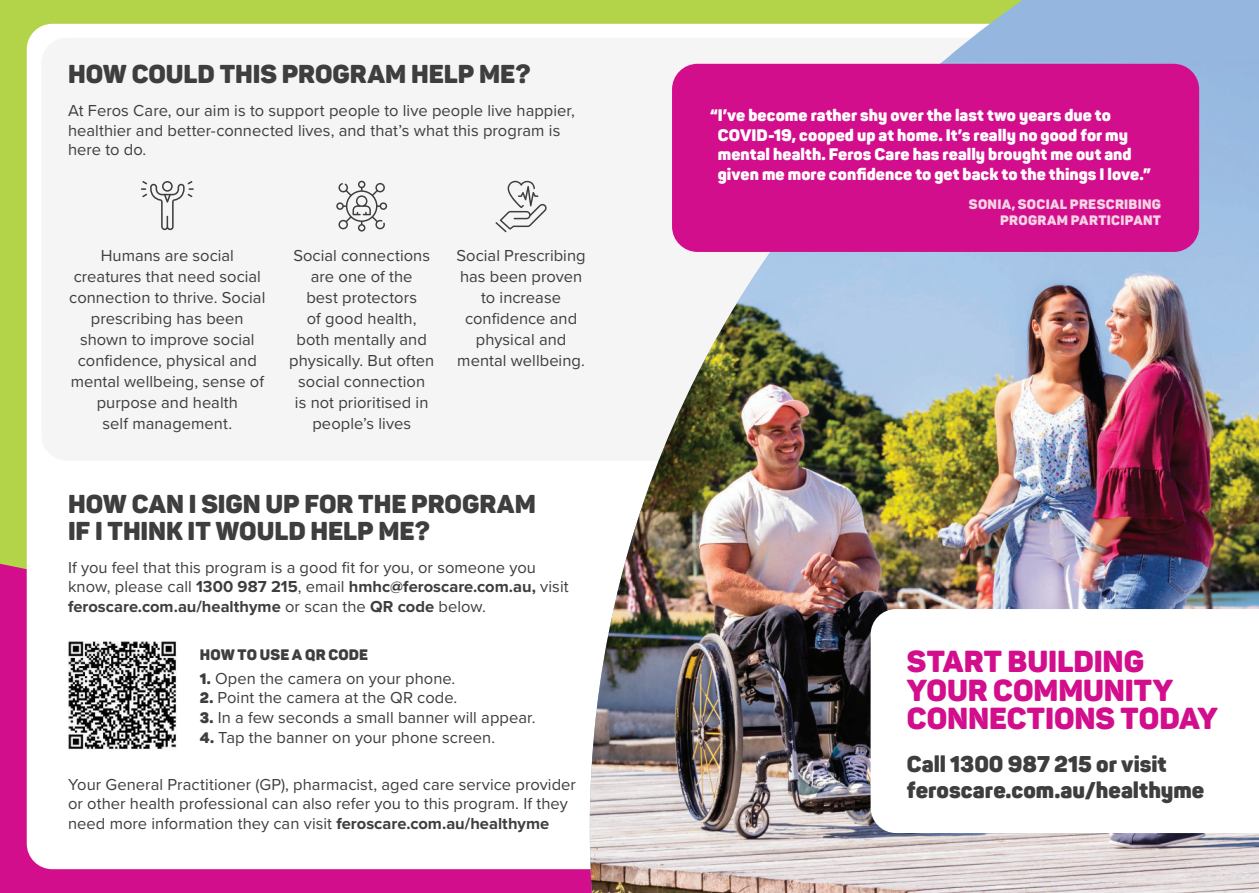
<style>
.page{position:relative;width:1259px;height:893px;background:#b3d349}
.page>*{position:absolute;margin:0;border:0;box-sizing:border-box;transform-origin:0 0}
.t1{font:900 30px/28.5px "Panton";letter-spacing:-.005em;color:#d20e8c}
.t2{font:900 25.5px/27px "Panton";color:#3e3e3f}
.t3{font:900 22.5px/25.8px "Panton";color:#3e3e3f}
.t4{font:16.5px/21px "Proxima Nova";letter-spacing:.005em;color:#3e3e3f}
.t5{font:900 16.5px/19.8px "Panton";letter-spacing:.005em;color:#fff}
.t6{font:900 15px "Panton";letter-spacing:.005em;color:#3e3e3f}
.t7{font:900 13.5px/16.2px "Panton";letter-spacing:.02em;color:#f4d3e4;text-align:right}
.s1{font-weight:700}
.s2{font-family:"Panton";font-weight:900;font-size:15px}
</style>
<div class="page">
<div style="left:0;top:561px;width:590px;height:332px;background:#d20e8c"></div>
<div style="left:27px;top:24px;width:1205px;height:845px;background:#fff;border-radius:26px"></div>
<div style="left:41px;top:38px;width:1153px;height:423px;background:#f5f5f6;border-radius:26px"></div>
<svg style="left:590px;top:0;width:669px;height:62px"></svg>
<img style="left:590px;top:62px;width:669px;height:831px">
<svg style="left:870px;top:609px;width:389px;height:224px"></svg>
<div style="left:672px;top:64px;width:527px;height:188px;background:#d20e8c;border-radius:26px"></div>
<img style="left:68px;top:641px;width:109px;height:109px">
<svg style="left:336px;top:181px;width:51px;height:51px"></svg>
<svg style="left:495px;top:180px;width:51px;height:52px"></svg>
<svg style="left:141px;top:181px;width:53px;height:49px"></svg>
<h2 class="t2" style="left:68px;top:63px;width:464px">HOW COULD THIS PROGRAM HELP ME?</h2>
<p class="t4" style="left:68px;top:101px;width:508px;line-height:19.8px">At Feros Care, our aim is to support people to live people live happier, healthier and better-connected lives, and that’s what this program is here to do.</p>
<p class="t5" style="left:718px;top:107px;width:435px;text-indent:-8px">“ I’ve become rather shy over the last two years due to COVID-19, cooped up at home. It’s really no good for my mental health. Feros Care has really brought me out and given me more confidence to get back to the things I love.”</p>
<p class="t7" style="left:969px;top:198px;width:194px">SONIA, SOCIAL PRESCRIBING<br>PROGRAM PARTICIPANT</p>
<p class="t4" style="left:69px;top:246px;width:198px;text-align:center">Humans are social creatures that need social connection to thrive. Social prescribing has been shown to improve social confidence, physical and mental wellbeing, sense of purpose and health<br>self management.</p>
<p class="t4" style="left:289px;top:246px;width:146px;text-align:center">Social connections are one of the<br>best protectors<br>of good health, both mentally and physically. But often social connection<br>is not prioritised in people’s lives</p>
<p class="t4" style="left:456px;top:246px;width:131px;text-align:center">Social Prescribing has been proven to increase confidence and physical and mental wellbeing.</p>
<h2 class="t2" style="left:68px;top:493px;width:469px">HOW CAN I SIGN UP FOR THE PROGRAM<br>IF I THINK IT WOULD HELP ME?</h2>
<p class="t4" style="left:68px;top:558px;width:502px;line-height:19.8px">If you feel that this program is a good fit for you, or someone you know, please call <span class="s1">1300 987 215</span>, email <span class="s1">hmhc@feroscare.com.au,</span> visit <span class="s1">feroscare.com.au/healthyme</span> or scan the <span class="s1">QR code</span> below.</p>
<p class="t6" style="left:200px;top:648px;width:170px">HOW TO USE A QR CODE</p>
<p class="t4" style="left:200px;top:668px;width:257px"><span class="s2">1.</span> Open the camera on your phone.</p>
<p class="t4" style="left:200px;top:688px;width:259px"><span class="s2">2.</span> Point the camera at the QR code.</p>
<p class="t4" style="left:200px;top:708px;width:337px"><span class="s2">3.</span> In a few seconds a small banner will appear.</p>
<p class="t4" style="left:200px;top:728px;width:297px"><span class="s2">4.</span> Tap the banner on your phone screen.</p>
<p class="t4" style="left:68px;top:775px;width:509px;line-height:19.8px">Your General Practitioner (GP), pharmacist, aged care service provider or other health professional can also refer you to this program. If they need more information they can visit <span class="s1">feroscare.com.au/healthyme</span></p>
<h1 class="t1" style="left:907px;top:650px;width:312px">START BUILDING<br>YOUR COMMUNITY<br>CONNECTIONS TODAY</h1>
<h3 class="t3" style="left:907px;top:753px;width:299px">Call 1300 987 215 or visit feroscare.com.au/healthyme</h3>
</div>
